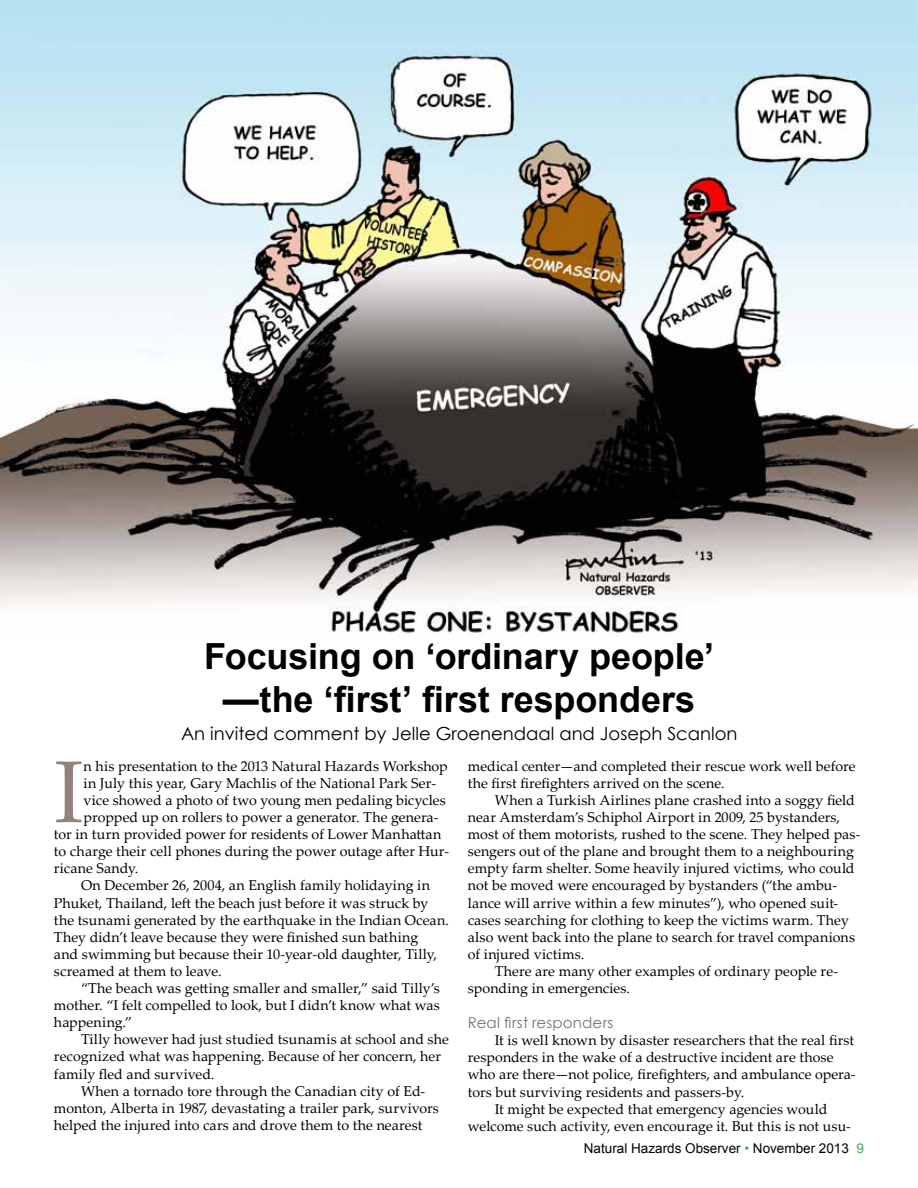
<style>
.page{position:relative;width:918px;height:1188px;background:#fff}
.page>*{position:absolute;margin:0;border:0;box-sizing:border-box;transform-origin:0 0}
.t1{font:87.9px "Palatino Linotype";color:#90837b}
.t2{font:700 36px/43.2px "Arial";letter-spacing:-.005em;color:#000;text-align:center}
.t3{font:18px "Century Gothic";color:#000}
.t4{font:15px "Century Gothic";letter-spacing:.01em;color:#7f7166}
.t5{font:14.25px/17.1px "Palatino Linotype";letter-spacing:.005em;color:#000}
.t6{font:13.5px "Arial";color:#000}
.s1{color:#41ad49}
</style>
<div class="page">
<img style="left:0;top:0;width:918px;height:636px">
<h2 class="t2" style="left:204px;top:636px;width:512px">Focusing on ‘ordinary people’ —the ‘first’ first responders</h2>
<p class="t3" style="left:181px;top:723px;width:558px">An invited comment by Jelle Groenendaal and Joseph Scanlon</p>
<h1 class="t1" style="left:54px;top:730px;width:31px">I</h1>
<p class="t5" style="left:84px;top:757px;width:366px">n his presentation to the 2013 Natural Hazards Workshop</p>
<p class="t5" style="left:84px;top:774px;width:354px">in July this year, Gary Machlis of the National Park Ser-</p>
<p class="t5" style="left:84px;top:791px;width:364px">vice showed a photo of two young men pedaling bicycles</p>
<p class="t5" style="left:84px;top:808px;width:356px">propped up on rollers to power a generator. The genera-</p>
<p class="t5" style="left:54px;top:825px;width:389px">tor in turn provided power for residents of Lower Manhattan</p>
<p class="t5" style="left:54px;top:842px;width:397px">to charge their cell phones during the power outage after Hur-</p>
<p class="t5" style="left:54px;top:859px;width:86px">ricane Sandy.</p>
<p class="t5" style="left:81px;top:876px;width:350px">On December 26, 2004, an English family holidaying in</p>
<p class="t5" style="left:54px;top:894px;width:376px">Phuket, Thailand, left the beach just before it was struck by</p>
<p class="t5" style="left:54px;top:911px;width:396px">the tsunami generated by the earthquake in the Indian Ocean.</p>
<p class="t5" style="left:54px;top:928px;width:366px">They didn’t leave because they were finished sun bathing</p>
<p class="t5" style="left:54px;top:945px;width:384px">and swimming but because their 10-year-old daughter, Tilly,</p>
<p class="t5" style="left:54px;top:962px;width:169px">screamed at them to leave.</p>
<p class="t5" style="left:81px;top:979px;width:360px">“The beach was getting smaller and smaller,” said Tilly’s</p>
<p class="t5" style="left:54px;top:996px;width:387px">mother. “I felt compelled to look, but I didn’t know what was</p>
<p class="t5" style="left:54px;top:1013px;width:80px">happening.”</p>
<p class="t5" style="left:81px;top:1030px;width:369px">Tilly however had just studied tsunamis at school and she</p>
<p class="t5" style="left:54px;top:1047px;width:389px">recognized what was happening. Because of her concern, her</p>
<p class="t5" style="left:54px;top:1065px;width:162px">family fled and survived.</p>
<p class="t5" style="left:81px;top:1082px;width:346px">When a tornado tore through the Canadian city of Ed-</p>
<p class="t5" style="left:54px;top:1099px;width:386px">monton, Alberta in 1987, devastating a trailer park, survivors</p>
<p class="t5" style="left:54px;top:1116px;width:370px">helped the injured into cars and drove them to the nearest</p>
<p class="t5" style="left:468px;top:757px;width:389px">medical center—and completed their rescue work well before the first firefighters arrived on the scene.</p>
<p class="t5" style="left:495px;top:791px;width:362px">When a Turkish Airlines plane crashed into a soggy field</p>
<p class="t5" style="left:468px;top:808px;width:374px">near Amsterdam’s Schiphol Airport in 2009, 25 bystanders,</p>
<p class="t5" style="left:468px;top:825px;width:394px">most of them motorists, rushed to the scene. They helped pas-</p>
<p class="t5" style="left:468px;top:842px;width:388px">sengers out of the plane and brought them to a neighbouring</p>
<p class="t5" style="left:468px;top:859px;width:388px">empty farm shelter. Some heavily injured victims, who could</p>
<p class="t5" style="left:468px;top:876px;width:371px">not be moved were encouraged by bystanders (“the ambu-</p>
<p class="t5" style="left:468px;top:894px;width:372px">lance will arrive within a few minutes”), who opened suit-</p>
<p class="t5" style="left:468px;top:911px;width:383px">cases searching for clothing to keep the victims warm. They</p>
<p class="t5" style="left:468px;top:928px;width:389px">also went back into the plane to search for travel companions</p>
<p class="t5" style="left:468px;top:945px;width:118px">of injured victims.</p>
<p class="t5" style="left:495px;top:962px;width:345px">There are many other examples of ordinary people re-</p>
<p class="t5" style="left:468px;top:979px;width:164px">sponding in emergencies.</p>
<p class="t4" style="left:468px;top:1014px;width:147px">Real first responders</p>
<p class="t5" style="left:495px;top:1031px;width:361px">It is well known by disaster researchers that the real first</p>
<p class="t5" style="left:468px;top:1048px;width:367px">responders in the wake of a destructive incident are those</p>
<p class="t5" style="left:468px;top:1065px;width:389px">who are there—not police, firefighters, and ambulance opera-</p>
<p class="t5" style="left:468px;top:1083px;width:278px">tors but surviving residents and passers-by.</p>
<p class="t5" style="left:495px;top:1100px;width:334px">It might be expected that emergency agencies would</p>
<p class="t5" style="left:468px;top:1117px;width:385px">welcome such activity, even encourage it. But this is not usu-</p>
<p class="t6" style="left:584px;top:1139px;width:282px">Natural Hazards Observer <span class="s1">•</span> November 2013 <span class="s1">9</span></p>
</div>
